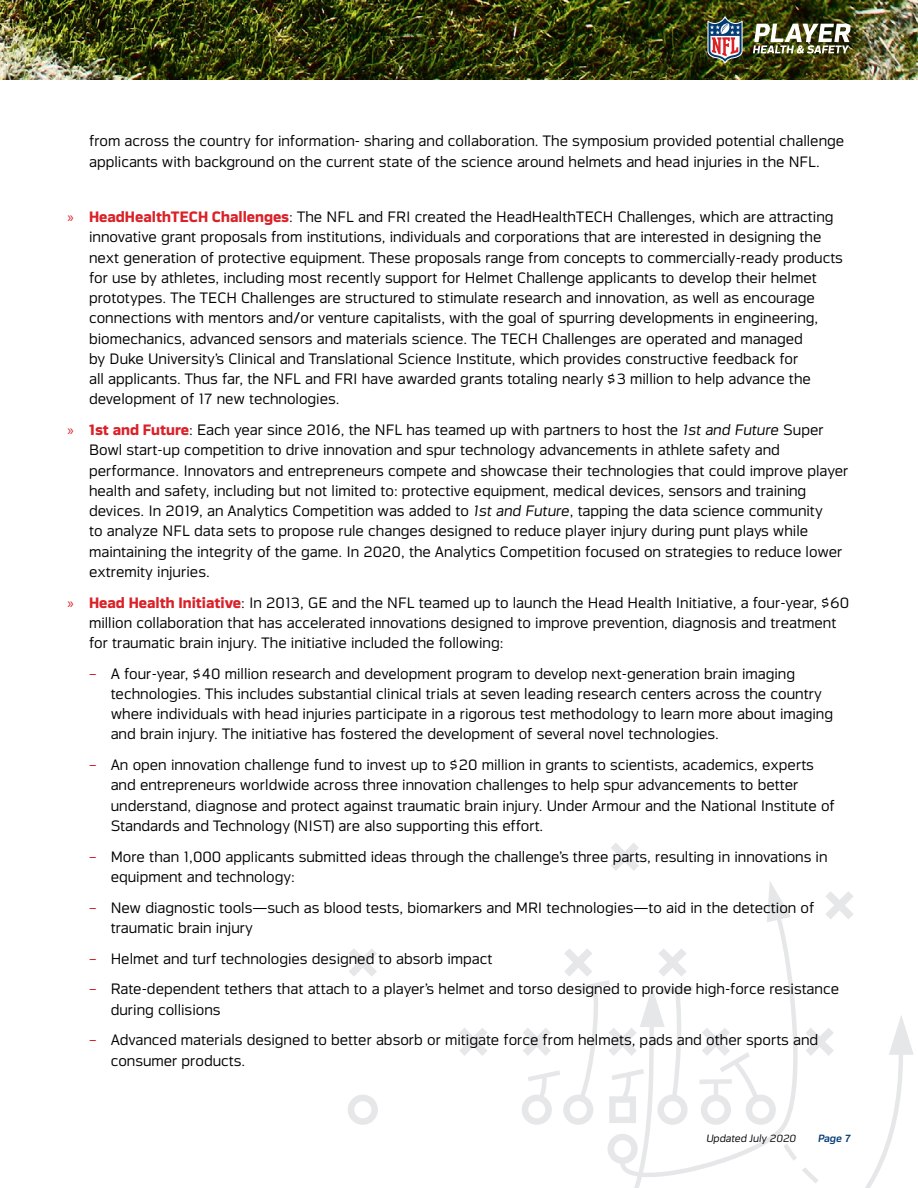
<style>
.page{position:relative;width:918px;height:1188px;background:#fff}
.page>*{position:absolute;margin:0;border:0;box-sizing:border-box;transform-origin:0 0}
.t1{font:300 15px/20.2px "Endzone Sans";color:#000}
.t2{font:italic 300 10.5px "Endzone Sans";color:#000}
.t3{font:italic 500 10.5px "Endzone Sans";color:#003b75}
.s1{font-family:"Myriad Pro";font-weight:400;color:#da2128}
.s2{font-weight:700;color:#da2128}
.s3{font-style:italic}
.s4{color:#da2128}
</style>
<div class="page">
<img style="left:0;top:0;width:918px;height:79px">
<svg style="left:459px;top:1028px;width:28px;height:28px"></svg>
<svg style="left:348px;top:1095px;width:30px;height:30px"></svg>
<svg style="left:349px;top:949px;width:28px;height:27px"></svg>
<svg style="left:826px;top:891px;width:28px;height:28px"></svg>
<svg style="left:611px;top:843px;width:28px;height:28px"></svg>
<svg style="left:809px;top:1015px;width:105px;height:173px"></svg>
<svg style="left:522px;top:949px;width:86px;height:176px"></svg>
<svg style="left:608px;top:882px;width:201px;height:306px"></svg>
<svg style="left:802px;top:1167px;width:17px;height:17px"></svg>
<svg style="left:825px;top:1187px;width:18px;height:1px"></svg>
<svg style="left:783px;top:1143px;width:14px;height:18px"></svg>
<svg style="left:707px;top:16px;width:36px;height:48px"></svg>
<img style="left:753px;top:24px;width:98px;height:30px">
<p class="t1" style="left:89px;top:131px;width:757px">from across the country for information- sharing and collaboration. The symposium provided potential challenge applicants with background on the current state of the science around helmets and head injuries in the NFL.</p>
<p class="t1" style="left:89px;top:207px;width:755px;text-indent:-22px"><span class="s1">»</span> <span class="s2">HeadHealthTECH Challenges</span>: The NFL and FRI created the HeadHealthTECH Challenges, which are attracting innovative grant proposals from institutions, individuals and corporations that are interested in designing the next generation of protective equipment. These proposals range from concepts to commercially-ready products for use by athletes, including most recently support for Helmet Challenge applicants to develop their helmet prototypes. The TECH Challenges are structured to stimulate research and innovation, as well as encourage connections with mentors and/or venture capitalists, with the goal of spurring developments in engineering, biomechanics, advanced sensors and materials science. The TECH Challenges are operated and managed<br>by Duke University’s Clinical and Translational Science Institute, which provides constructive feedback for<br>all applicants. Thus far, the NFL and FRI have awarded grants totaling nearly $3 million to help advance the development of 17 new technologies.</p>
<p class="t1" style="left:89px;top:420px;width:761px;text-indent:-22px"><span class="s1">»</span> <span class="s2">1st and Future</span>: Each year since 2016, the NFL has teamed up with partners to host the <span class="s3">1st and Future</span> Super Bowl start-up competition to drive innovation and spur technology advancements in athlete safety and performance. Innovators and entrepreneurs compete and showcase their technologies that could improve player health and safety, including but not limited to: protective equipment, medical devices, sensors and training devices. In 2019, an Analytics Competition was added to <span class="s3">1st and Future</span>, tapping the data science community<br>to analyze NFL data sets to propose rule changes designed to reduce player injury during punt plays while maintaining the integrity of the game. In 2020, the Analytics Competition focused on strategies to reduce lower extremity injuries.</p>
<p class="t1" style="left:89px;top:592px;width:762px;text-indent:-22px"><span class="s1">»</span> <span class="s2">Head Health Initiative</span>: In 2013, GE and the NFL teamed up to launch the Head Health Initiative, a four-year, $60 million collaboration that has accelerated innovations designed to improve prevention, diagnosis and treatment for traumatic brain injury. The initiative included the following:</p>
<p class="t1" style="left:111px;top:663px;width:724px;text-indent:-22px"><span class="s4">–</span> A four-year, $40 million research and development program to develop next-generation brain imaging technologies. This includes substantial clinical trials at seven leading research centers across the country where individuals with head injuries participate in a rigorous test methodology to learn more about imaging and brain injury. The initiative has fostered the development of several novel technologies.</p>
<p class="t1" style="left:111px;top:755px;width:726px;text-indent:-22px"><span class="s4">–</span> An open innovation challenge fund to invest up to $20 million in grants to scientists, academics, experts and entrepreneurs worldwide across three innovation challenges to help spur advancements to better understand, diagnose and protect against traumatic brain injury. Under Armour and the National Institute of Standards and Technology (NIST) are also supporting this effort.</p>
<p class="t1" style="left:111px;top:846px;width:718px;text-indent:-22px"><span class="s4">–</span> More than 1,000 applicants submitted ideas through the challenge’s three parts, resulting in innovations in equipment and technology:</p>
<p class="t1" style="left:111px;top:897px;width:705px;text-indent:-22px"><span class="s4">–</span> New diagnostic tools—such as blood tests, biomarkers and MRI technologies—to aid in the detection of traumatic brain injury</p>
<p class="t1" style="left:89px;top:948px;width:405px"><span class="s4">–</span> Helmet and turf technologies designed to absorb impact</p>
<p class="t1" style="left:111px;top:979px;width:730px;text-indent:-22px"><span class="s4">–</span> Rate-dependent tethers that attach to a player’s helmet and torso designed to provide high-force resistance during collisions</p>
<p class="t1" style="left:111px;top:1030px;width:709px;text-indent:-22px"><span class="s4">–</span> Advanced materials designed to better absorb or mitigate force from helmets, pads and other sports and consumer products.</p>
<p class="t2" style="left:706px;top:1132px;width:91px">Updated July 2020</p>
<p class="t3" style="left:818px;top:1133px;width:34px">Page 7</p>
</div>
